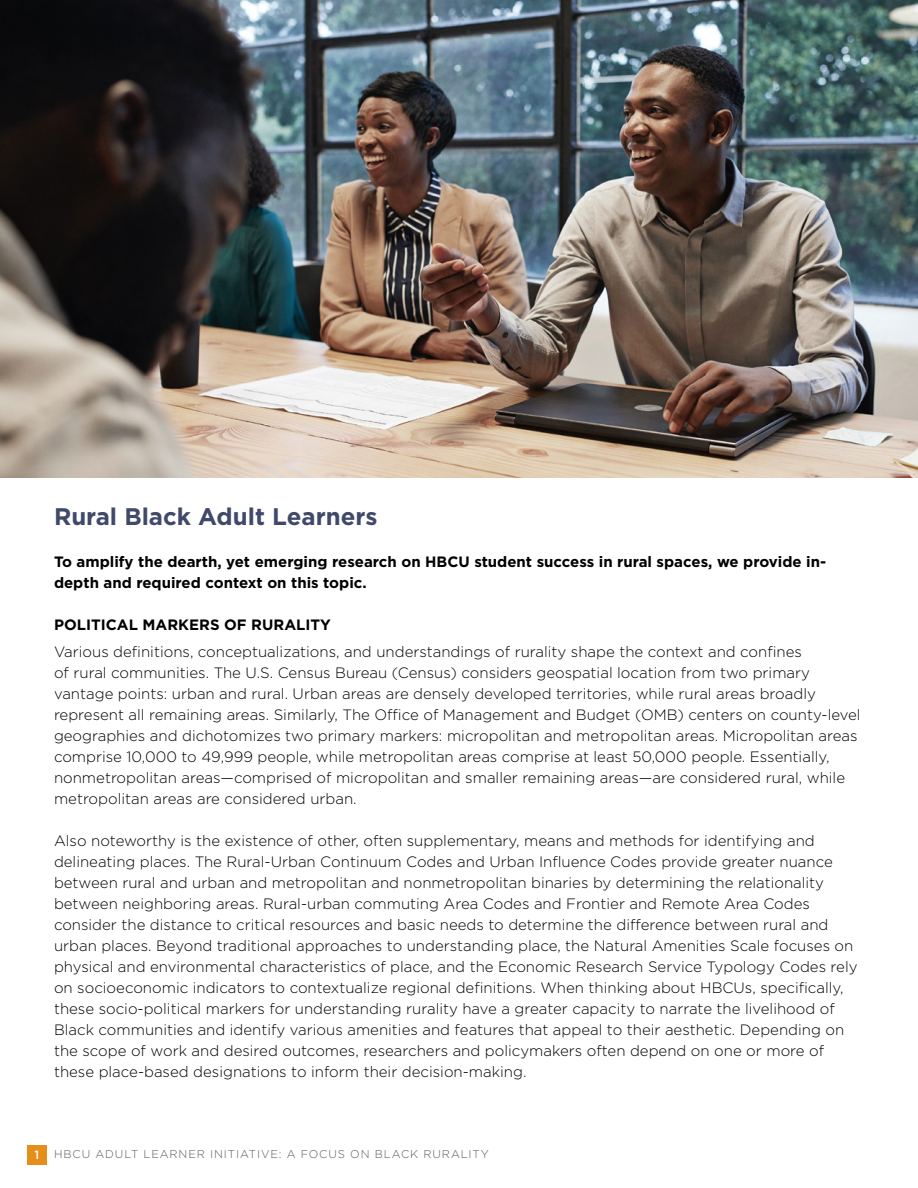
<style>
.page{position:relative;width:918px;height:1188px;background:#fff}
.page>*{position:absolute;margin:0;border:0;box-sizing:border-box;transform-origin:0 0}
.t1{font:700 24px "Gotham";color:#404969}
.t2{font:300 15px/21px "Gotham";color:#000}
.t3{font:700 15px/21px "Gotham";color:#000}
.t4{font:300 11.25px "Gotham";letter-spacing:.08em;color:#58595b}
.s1{font-weight:500;font-size:12px;color:#fff}
</style>
<div class="page">
<img style="left:0;top:0;width:918px;height:477px">
<div style="left:27px;top:1145px;width:20px;height:20px;background:#e58e1a"></div>
<h1 class="t1" style="left:54px;top:503px;width:325px">Rural Black Adult Learners</h1>
<p class="t3" style="left:54px;top:551px;width:774px">To amplify the dearth, yet emerging research on HBCU student success in rural spaces, we provide in&shy;depth and required context on this topic.</p>
<p class="t3" style="left:54px;top:614px;width:278px">POLITICAL MARKERS OF RURALITY</p>
<p class="t2" style="left:54px;top:641px;width:808px">Various definitions, conceptualizations, and understandings of rurality shape the context and confines<br>of rural communities. The U.S. Census Bureau (Census) considers geospatial location from two primary vantage points: urban and rural. Urban areas are densely developed territories, while rural areas broadly represent all remaining areas. Similarly, The Office of Management and Budget (OMB) centers on county-level geographies and dichotomizes two primary markers: micropolitan and metropolitan areas. Micropolitan areas comprise 10,000 to 49,999 people, while metropolitan areas comprise at least 50,000 people. Essentially, nonmetropolitan areas—comprised of micropolitan and smaller remaining areas—are considered rural, while metropolitan areas are considered urban.</p>
<p class="t2" style="left:54px;top:830px;width:805px">Also noteworthy is the existence of other, often supplementary, means and methods for identifying and delineating places. The Rural-Urban Continuum Codes and Urban Influence Codes provide greater nuance between rural and urban and metropolitan and nonmetropolitan binaries by determining the relationality between neighboring areas. Rural-urban commuting Area Codes and Frontier and Remote Area Codes consider the distance to critical resources and basic needs to determine the difference between rural and urban places. Beyond traditional approaches to understanding place, the Natural Amenities Scale focuses on physical and environmental characteristics of place, and the Economic Research Service Typology Codes rely on socioeconomic indicators to contextualize regional definitions. When thinking about HBCUs, specifically, these socio-political markers for understanding rurality have a greater capacity to narrate the livelihood of Black communities and identify various amenities and features that appeal to their aesthetic. Depending on the scope of work and desired outcomes, researchers and policymakers often depend on one or more of these place-based designations to inform their decision-making.</p>
<p class="t4" style="left:35px;top:1148px;width:456px"><span class="s1">1</span> HBCU ADULT LEARNER INITIATIVE: A FOCUS ON BLACK RURALITY</p>
</div>
